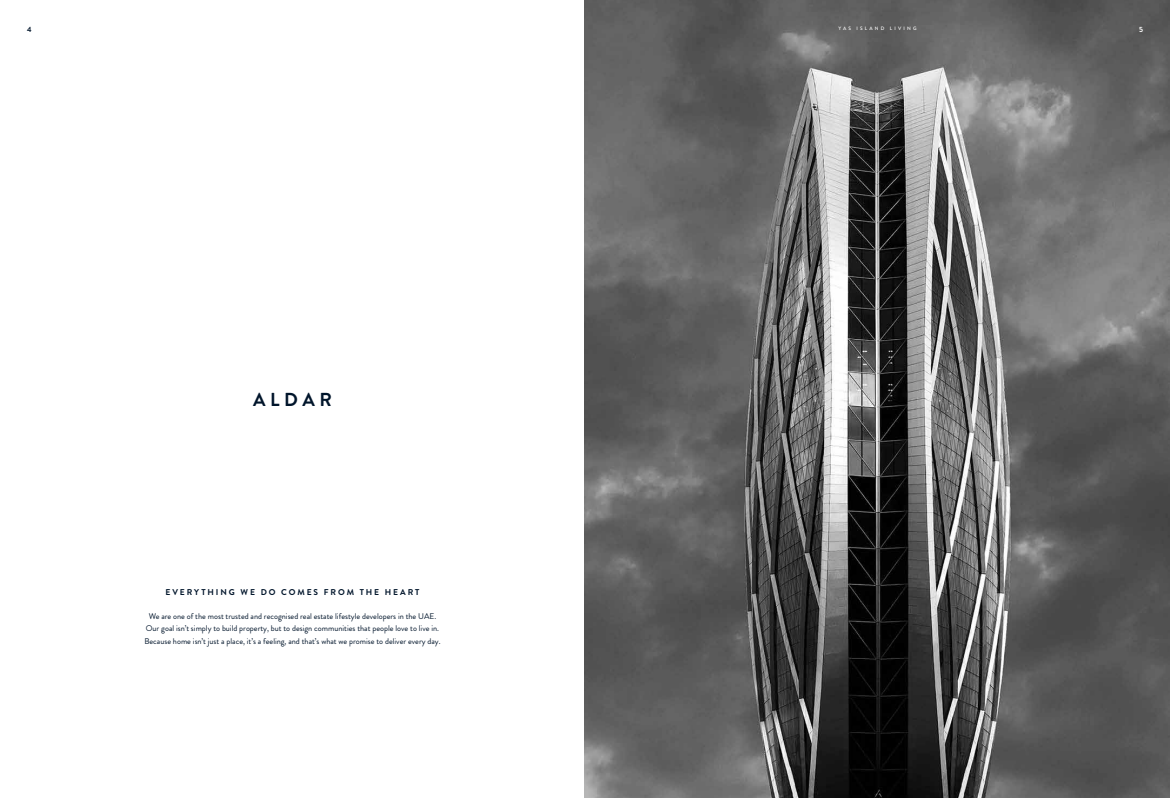
<style>
.page{position:relative;width:1170px;height:798px;background:#fff}
.page>*{position:absolute;margin:0;border:0;box-sizing:border-box;transform-origin:0 0}
.t1{font:700 18.75px "Brandon Grotesque";letter-spacing:.245em;color:#00152b}
.t2{font:700 8.4px "Brandon Grotesque";letter-spacing:.225em;color:#00152b}
.t3{font:8.25px/12.8px "Brandon Grotesque";color:#00152b;text-align:center}
.t4{font:700 7.5px "Brandon Grotesque";color:#00152b}
.t5{font:700 7.5px "Brandon Grotesque";color:#fff}
.t6{font:500 4.88px "Brandon Grotesque";letter-spacing:.445em;color:#fff}
</style>
<div class="page">
<img style="left:585px;top:0;width:584px;height:797px">
<p class="t6" style="left:838px;top:25px;width:80px">YAS ISLAND LIVING</p>
<p class="t4" style="left:27px;top:24px;width:6px">4</p>
<p class="t5" style="left:1138px;top:24px;width:5px">5</p>
<h1 class="t1" style="left:253px;top:386px;width:80px">ALDAR</h1>
<p class="t2" style="left:165px;top:585px;width:255px">EVERYTHING WE DO COMES FROM THE HEART</p>
<p class="t3" style="left:144px;top:609px;width:297px">We are one of the most trusted and recognised real estate lifestyle developers in the UAE.<br>Our goal isn’t simply to build property, but to design communities that people love to live in.<br>Because home isn’t just a place, it’s a feeling, and that’s what we promise to deliver every day.</p>
</div>
